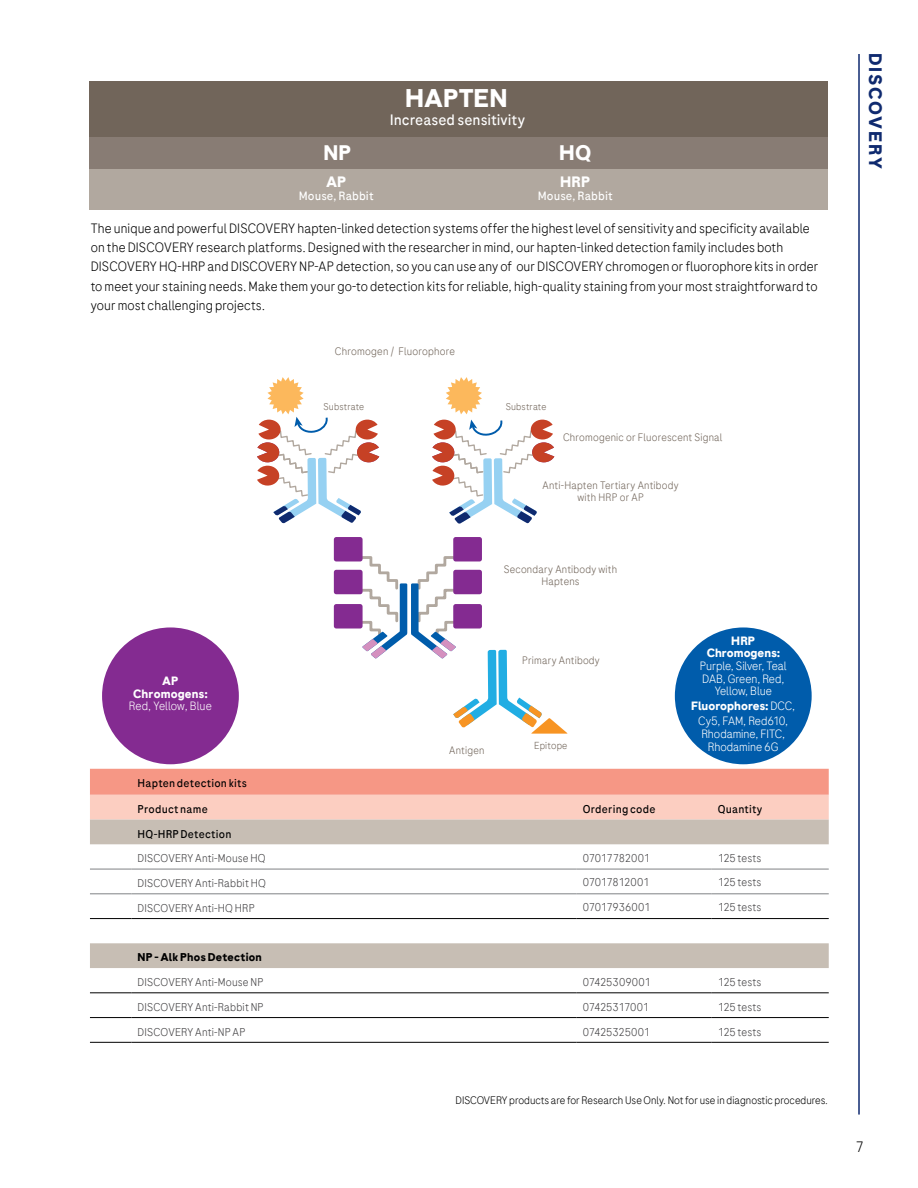
<style>
.page{position:relative;width:918px;height:1188px;background:#fff}
.page>*{position:absolute;margin:0;border:0;box-sizing:border-box;transform-origin:0 0}
.t1{font:700 25.5px "Roche Sans";color:#fff}
.t2{font:700 21px "Roche Sans";color:#fff}
.t3{font:700 18px "Roche Sans";letter-spacing:.1em;color:#0f2a6f}
.t4{font:15px "Roche Sans";color:#fff}
.t5{font:700 15px "Roche Sans";color:#fff}
.t6{font:300 15px "Roche Sans";color:#000}
.t7{font:300 13.5px/19.5px "Roche Sans";letter-spacing:.01em;color:#000}
.t8{font:300 12px/12.8px "Roche Sans";letter-spacing:-.01em;color:#fff;text-align:center}
.t9{font:700 12px/12.8px "Roche Sans";color:#fff;text-align:center}
.t10{font:12px "Roche Sans";letter-spacing:.005em;color:#fff}
.t11{font:300 11.25px "Roche Sans";letter-spacing:.01em;color:#414042}
.t12{font:11.25px "Roche Sans";letter-spacing:.02em;color:#000}
.t13{font:300 11.25px "Roche Sans";letter-spacing:-.02em;color:#414042}
.t14{font:300 11.25px "Roche Sans";letter-spacing:-.025em;color:#414042}
.t15{font:700 11.25px "Roche Sans";letter-spacing:.02em;color:#000}
.t16{font:300 10.8px/12px "Roche Sans";letter-spacing:.015em;color:#71655a;text-align:center}
.t17{font:300 10.8px "Roche Sans";color:#000}
.t18{font:300 10.2px "Roche Sans";letter-spacing:.02em;color:#71655a}
.t19{font:300 9.75px "Roche Sans";letter-spacing:.015em;color:#71655a}
.s1{font-weight:700}
</style>
<div class="page">
<div style="left:334px;top:537px;width:29px;height:24px;background:#842b91;border-radius:2px"></div>
<div style="left:453px;top:537px;width:29px;height:24px;background:#842b91;border-radius:2px"></div>
<div style="left:334px;top:570px;width:29px;height:24px;background:#842b91;border-radius:2px"></div>
<div style="left:334px;top:604px;width:29px;height:25px;background:#842b91;border-radius:2px"></div>
<div style="left:90px;top:81px;width:738px;height:58px;background:#71655a"></div>
<div style="left:90px;top:138px;width:738px;height:32px;background:#887c74"></div>
<div style="left:90px;top:169px;width:738px;height:40px;background:#b1a89f"></div>
<svg style="left:90px;top:769px;width:739px;height:51px;background:#f8b2a3"></svg>
<svg style="left:90px;top:820px;width:739px;height:148px"></svg>
<hr style="left:90px;top:918px;width:42px;height:1px;background:#000">
<hr style="left:132px;top:918px;width:445px;height:1px;background:#000">
<hr style="left:577px;top:918px;width:135px;height:1px;background:#000">
<hr style="left:712px;top:918px;width:117px;height:1px;background:#000">
<hr style="left:90px;top:1042px;width:42px;height:1px;background:#000">
<hr style="left:132px;top:1042px;width:445px;height:1px;background:#000">
<hr style="left:577px;top:1042px;width:135px;height:1px;background:#000">
<hr style="left:712px;top:1042px;width:117px;height:1px;background:#000">
<hr style="left:90px;top:993px;width:42px;height:1px;background:#000">
<hr style="left:132px;top:993px;width:445px;height:1px;background:#000">
<hr style="left:577px;top:993px;width:135px;height:1px;background:#000">
<hr style="left:712px;top:993px;width:117px;height:1px;background:#000">
<hr style="left:90px;top:1017px;width:42px;height:1px;background:#000">
<hr style="left:132px;top:1017px;width:445px;height:1px;background:#000">
<hr style="left:577px;top:1017px;width:135px;height:1px;background:#000">
<hr style="left:712px;top:1017px;width:117px;height:1px;background:#000">
<hr style="left:90px;top:869px;width:42px;height:1px;background:#808285">
<hr style="left:132px;top:869px;width:445px;height:1px;background:#808285">
<hr style="left:577px;top:869px;width:135px;height:1px;background:#808285">
<hr style="left:712px;top:869px;width:117px;height:1px;background:#808285">
<hr style="left:90px;top:894px;width:42px;height:1px;background:#808285">
<hr style="left:132px;top:894px;width:445px;height:1px;background:#808285">
<hr style="left:577px;top:894px;width:135px;height:1px;background:#808285">
<hr style="left:712px;top:894px;width:117px;height:1px;background:#808285">
<hr style="left:858px;top:54px;width:2px;height:1061px;background:#0f2a6f">
<svg style="left:432px;top:377px;width:122px;height:147px"></svg>
<svg style="left:359px;top:555px;width:209px;height:179px"></svg>
<svg style="left:257px;top:377px;width:122px;height:146px"></svg>
<div style="left:102px;top:627px;width:137px;height:137px;background:#842b91;border-radius:50%"></div>
<div style="left:675px;top:627px;width:137px;height:137px;background:#005cab;border-radius:50%"></div>
<h1 class="t1" style="left:405px;top:82px;width:104px">HAPTEN</h1>
<p class="t4" style="left:390px;top:110px;width:137px">Increased sensitivity</p>
<h2 class="t2" style="left:323px;top:140px;width:30px">NP</h2>
<h2 class="t2" style="left:559px;top:140px;width:33px">HQ</h2>
<p class="t5" style="left:326px;top:172px;width:22px">AP</p>
<p class="t10" style="left:299px;top:188px;width:76px">Mouse, Rabbit</p>
<p class="t5" style="left:560px;top:172px;width:32px">HRP</p>
<p class="t10" style="left:538px;top:188px;width:76px">Mouse, Rabbit</p>
<p class="t7" style="left:91px;top:218px;width:729px">The unique and powerful DISCOVERY hapten-linked detection systems offer the highest level of sensitivity and specificity available on the DISCOVERY research platforms. Designed with the researcher in mind, our hapten-linked detection family includes both DISCOVERY HQ-HRP and DISCOVERY NP-AP detection, so you can use any of our DISCOVERY chromogen or fluorophore kits in order to meet your staining needs. Make them your go-to detection kits for reliable, high-quality staining from your most straightforward to your most challenging projects.</p>
<p class="t16" style="left:335px;top:345px;width:122px">Chromogen / Fluorophore</p>
<p class="t19" style="left:324px;top:400px;width:42px">Substrate</p>
<p class="t19" style="left:506px;top:400px;width:42px">Substrate</p>
<p class="t16" style="left:563px;top:431px;width:161px">Chromogenic or Fluorescent Signal</p>
<p class="t16" style="left:543px;top:479px;width:138px">Anti-Hapten Tertiary Antibody with HRP or AP</p>
<p class="t9" style="left:133px;top:674px;width:76px">AP<br>Chromogens:</p>
<p class="t8" style="left:129px;top:699px;width:85px">Red, Yellow, Blue</p>
<p class="t16" style="left:449px;top:744px;width:37px">Antigen</p>
<p class="t16" style="left:504px;top:563px;width:115px">Secondary Antibody with<br>Haptens</p>
<p class="t16" style="left:522px;top:654px;width:79px">Primary Antibody</p>
<p class="t9" style="left:707px;top:634px;width:75px">HRP<br>Chromogens:</p>
<p class="t8" style="left:700px;top:659px;width:88px">Purple, Silver, Teal<br>DAB, Green, Red,<br>Yellow, Blue</p>
<p class="t8" style="left:691px;top:698px;width:106px;line-height:14.9px"><span class="s1">Fluorophores:</span> DCC,<br>Cy5, FAM, Red610,</p>
<p class="t8" style="left:701px;top:727px;width:85px">Rhodamine, FITC,</p>
<p class="t18" style="left:534px;top:739px;width:35px">Epitope</p>
<p class="t8" style="left:708px;top:740px;width:72px">Rhodamine 6G</p>
<p class="t12" style="left:138px;top:777px;width:111px">Hapten detection kits</p>
<p class="t12" style="left:138px;top:802px;width:72px">Product name</p>
<p class="t12" style="left:583px;top:802px;width:74px">Ordering code</p>
<p class="t12" style="left:718px;top:802px;width:46px">Quantity</p>
<p class="t12" style="left:138px;top:827px;width:95px">HQ-HRP Detection</p>
<p class="t11" style="left:138px;top:851px;width:130px">DISCOVERY Anti-Mouse HQ</p>
<p class="t13" style="left:583px;top:851px;width:69px">07017782001</p>
<p class="t11" style="left:718px;top:851px;width:45px">125 tests</p>
<p class="t11" style="left:138px;top:876px;width:130px">DISCOVERY Anti-Rabbit HQ</p>
<p class="t14" style="left:583px;top:875px;width:68px">07017812001</p>
<p class="t11" style="left:718px;top:875px;width:45px">125 tests</p>
<p class="t11" style="left:138px;top:901px;width:119px">DISCOVERY Anti-HQ HRP</p>
<p class="t13" style="left:583px;top:900px;width:69px">07017936001</p>
<p class="t11" style="left:718px;top:900px;width:45px">125 tests</p>
<p class="t15" style="left:138px;top:950px;width:126px">NP - Alk Phos Detection</p>
<p class="t11" style="left:138px;top:975px;width:127px">DISCOVERY Anti-Mouse NP</p>
<p class="t11" style="left:583px;top:975px;width:70px">07425309001</p>
<p class="t11" style="left:718px;top:975px;width:45px">125 tests</p>
<p class="t11" style="left:138px;top:1000px;width:128px">DISCOVERY Anti-Rabbit NP</p>
<p class="t14" style="left:583px;top:1000px;width:68px">07425317001</p>
<p class="t11" style="left:718px;top:1000px;width:45px">125 tests</p>
<p class="t11" style="left:138px;top:1025px;width:109px">DISCOVERY Anti-NP AP</p>
<p class="t13" style="left:583px;top:1025px;width:69px">07425325001</p>
<p class="t11" style="left:718px;top:1025px;width:45px">125 tests</p>
<p class="t17" style="left:456px;top:1093px;width:374px">DISCOVERY products are for Research Use Only. Not for use in diagnostic procedures.</p>
<h3 class="t3" style="left:887px;top:52px;width:118px;rotate:90deg">DISCOVERY</h3>
<p class="t6" style="left:856px;top:1138px;width:10px">7</p>
</div>
